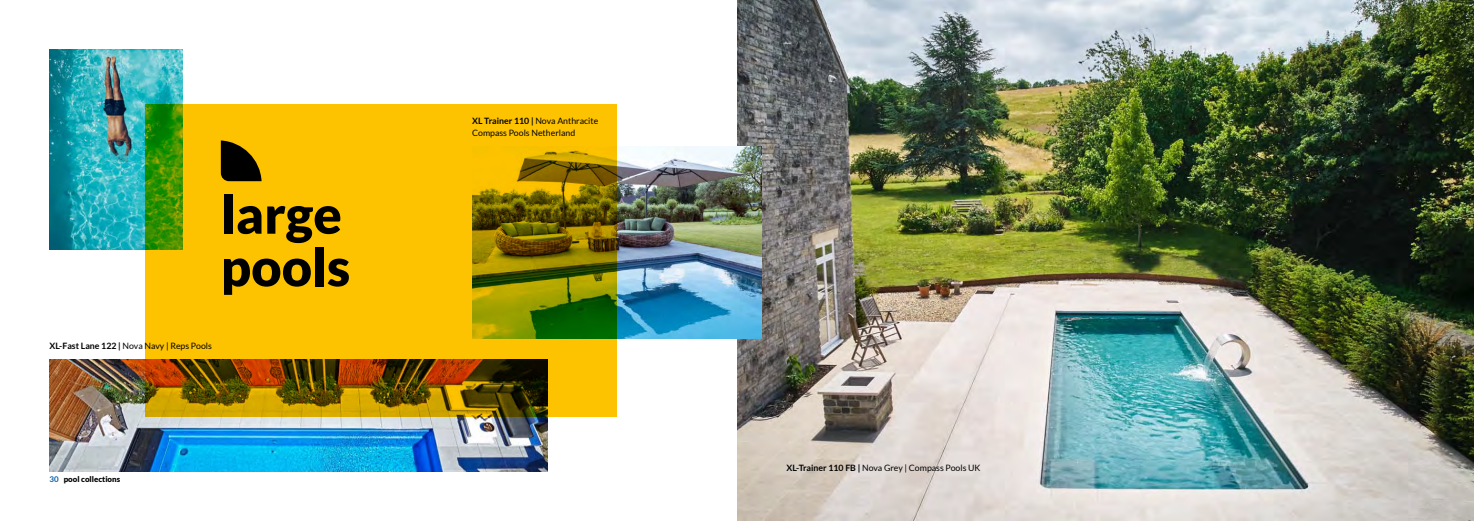
<style>
.page{position:relative;width:1474px;height:521px;background:#fff}
.page>*{position:absolute;margin:0;border:0;box-sizing:border-box;transform-origin:0 0}
.t1{font:900 52.5px/52.5px "Lato";color:#000}
.t2{font:8.75px/12.2px "Lato";color:#000}
.t3{font:900 7.88px "Lato";color:#000}
.s1{font-weight:700}
.s2{font-weight:700;color:#005ca4}
</style>
<div class="page">
<img style="left:737px;top:0;width:736px;height:521px">
<img style="left:616px;top:146px;width:145px;height:193px">
<img style="left:50px;top:50px;width:132px;height:199px">
<img style="left:50px;top:359px;width:498px;height:112px">
<svg style="left:145px;top:104px;width:471px;height:312px;background:#caa200"></svg>
<svg style="left:221px;top:140px;width:40px;height:41px;background:#3e3000"></svg>
<h1 class="t1" style="left:221px;top:187px;width:131px">large pools</h1>
<p class="t2" style="left:50px;top:340px;width:164px"><span class="s1">XL-Fast Lane 122 |</span> Nova Navy | Reps Pools</p>
<p class="t3" style="left:50px;top:474px;width:72px"><span class="s2">30</span> pool collections</p>
<p class="t2" style="left:472px;top:115px;width:128px"><span class="s1">XL Trainer 110 |</span> Nova Anthracite<br>Compass Pools Netherland</p>
<p class="t2" style="left:786px;top:462px;width:195px"><span class="s1">XL-Trainer 110 FB |</span> Nova Grey | Compass Pools UK</p>
</div>
